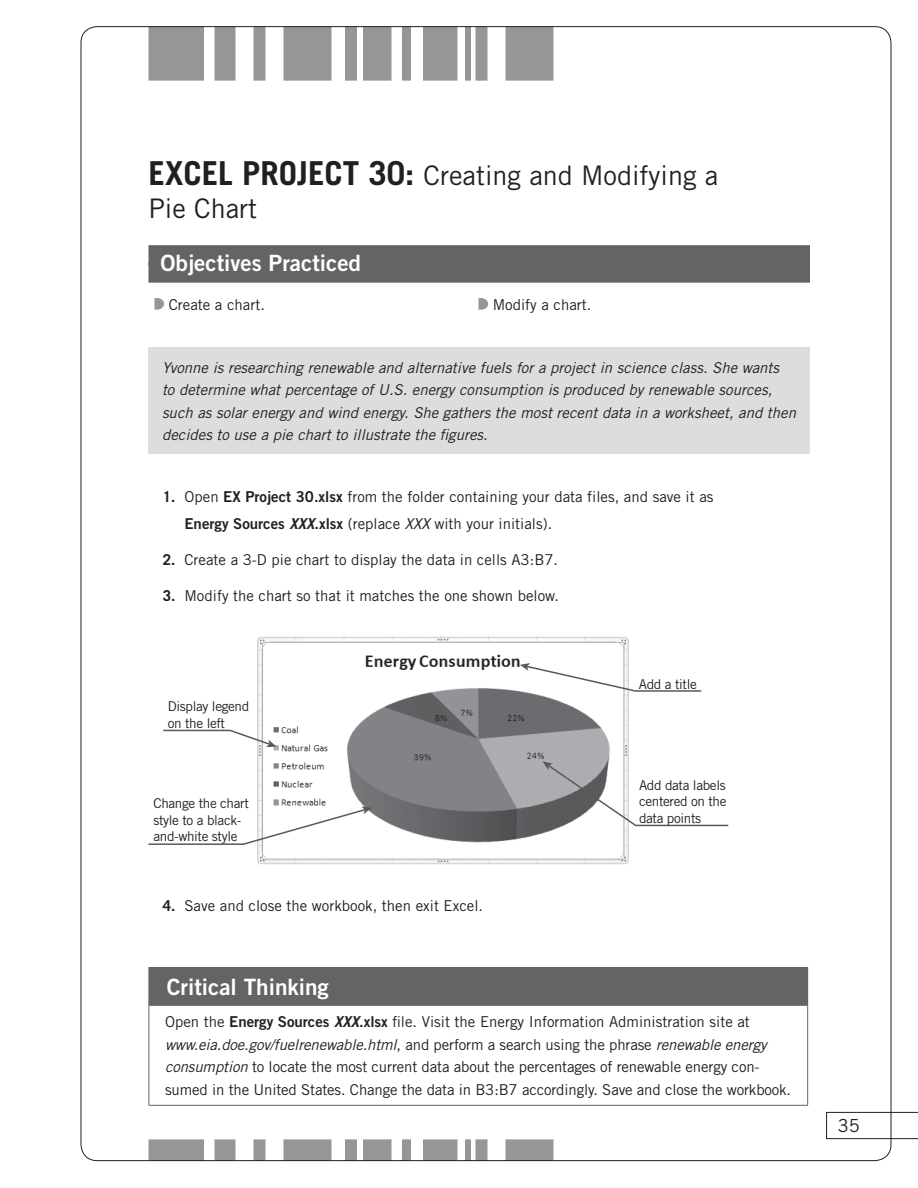
<style>
.page{position:relative;width:918px;height:1188px;background:#fff}
.page>*{position:absolute;margin:0;border:0;box-sizing:border-box;transform-origin:0 0}
.t1{font:27px/33px "Trade Gothic LT Std";color:#231f20}
.t2{font:22.5px "Trade Gothic LT Std Bd 2";color:#fff}
.t3{font:18px "Trade Gothic LT Std";color:#231f20}
.t4{font:15px/22.5px "Trade Gothic LT Std";color:#231f20}
.t5{font:italic 15px/22.5px "Trade Gothic LT Std";color:#231f20}
.t6{font:13.5px/16.5px "Trade Gothic LT Std";letter-spacing:-.025em;color:#231f20}
.s1{font-weight:700;font-size:33px}
.s2{font-weight:700}
.s3{font-family:"Trade Gothic LT Std Bd 2"}
.s4{font-family:"Trade Gothic LT Std Bd 2 Obl"}
.s5{font-style:italic}
</style>
<div class="page">
<svg style="left:148px;top:28px;width:406px;height:53px"></svg>
<svg style="left:826px;top:1112px;width:92px;height:27px"></svg>
<div style="left:148px;top:348px;width:662px;height:106px;background:#dcddde"></div>
<div style="left:148px;top:245px;width:662px;height:21px;background:#636466"></div>
<div style="left:148px;top:262px;width:662px;height:21px;background:#636466"></div>
<svg style="left:154px;top:298px;width:10px;height:12px"></svg>
<svg style="left:478px;top:298px;width:10px;height:12px"></svg>
<img style="left:258px;top:636px;width:371px;height:228px">
<svg style="left:543px;top:761px;width:185px;height:66px"></svg>
<svg style="left:148px;top:807px;width:224px;height:39px"></svg>
<svg style="left:163px;top:729px;width:113px;height:18px"></svg>
<svg style="left:520px;top:663px;width:182px;height:29px"></svg>
<svg style="left:148px;top:1139px;width:406px;height:20px"></svg>
<div style="left:149px;top:968px;width:659px;height:37px;background:#636466"></div>
<hr style="left:148px;top:967px;width:660px;height:1px;background:#636466">
<hr style="left:148px;top:968px;width:1px;height:37px;background:#636466">
<hr style="left:148px;top:1005px;width:660px;height:1px;background:#636466">
<hr style="left:148px;top:1006px;width:1px;height:99px;background:#636466">
<hr style="left:807px;top:1006px;width:1px;height:99px;background:#636466">
<hr style="left:148px;top:1105px;width:660px;height:1px;background:#636466">
<h1 class="t1" style="left:148px;top:159px;width:571px"><span class="s1">EXCEL PROJECT 30:</span> Creating and Modifying a<br>Pie Chart</h1>
<h2 class="t2" style="left:160px;top:249px;width:202px">Objectives Practiced</h2>
<p class="t4" style="left:169px;top:293px;width:98px">Create a chart.</p>
<p class="t4" style="left:493px;top:293px;width:100px">Modify a chart.</p>
<p class="t5" style="left:162px;top:356px;width:636px">Yvonne is researching renewable and alternative fuels for a project in science class. She wants<br>to determine what percentage of U.S. energy consumption is produced by renewable sources, such as solar energy and wind energy. She gathers the most recent data in a worksheet, and then decides to use a pie chart to illustrate the figures.</p>
<p class="t4" style="left:184px;top:483px;width:531px;line-height:27px;text-indent:-22px"><span class="s2">1.</span> Open <span class="s3">EX Project 30.xlsx</span> from the folder containing your data files, and save it as<br><span class="s3">Energy Sources</span> <span class="s4">XXX</span><span class="s3">.xlsx</span> (replace <span class="s5">XXX</span> with your initials).</p>
<p class="t4" style="left:163px;top:548px;width:397px"><span class="s2">2.</span> Create a 3-D pie chart to display the data in cells A3:B7.</p>
<p class="t4" style="left:163px;top:584px;width:398px"><span class="s2">3.</span> Modify the chart so that it matches the one shown below.</p>
<p class="t6" style="left:168px;top:698px;width:83px">Display legend on the left</p>
<p class="t6" style="left:153px;top:795px;width:97px">Change the chart style to a black&shy;and-white style</p>
<p class="t4" style="left:163px;top:894px;width:322px"><span class="s2">4.</span> Save and close the workbook, then exit Excel.</p>
<p class="t6" style="left:639px;top:676px;width:60px">Add a title</p>
<p class="t6" style="left:639px;top:776px;width:89px;text-align:justify">Add data labels centered on the data points</p>
<h2 class="t2" style="left:167px;top:973px;width:163px">Critical Thinking</h2>
<p class="t4" style="left:165px;top:1010px;width:628px">Open the <span class="s3">Energy Sources</span> <span class="s4">XXX</span><span class="s3">.xlsx</span> file. Visit the Energy Information Administration site at <span class="s5">www.eia.doe.gov/fuelrenewable.html</span>, and perform a search using the phrase <span class="s5">renewable energy consumption</span> to locate the most current data about the percentages of renewable energy con&shy;sumed in the United States. Change the data in B3:B7 accordingly. Save and close the workbook.</p>
<p class="t3" style="left:838px;top:1115px;width:23px">35</p>
</div>
